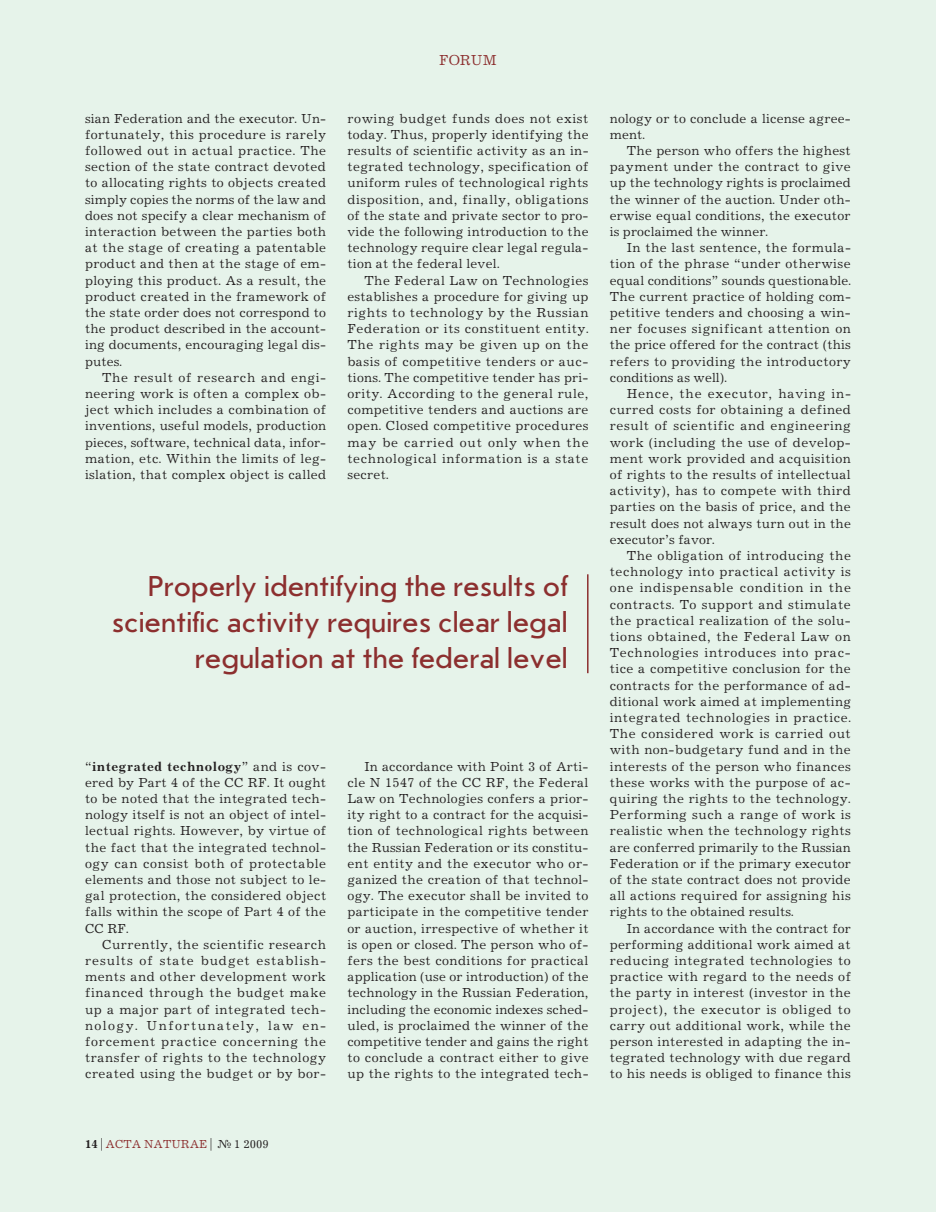
<style>
.page{position:relative;width:936px;height:1212px;background:#fff}
.page>*{position:absolute;margin:0;border:0;box-sizing:border-box;transform-origin:0 0}
.t1{font:30px/36px "Journal Sans C";color:#8c2f2f;text-align:right}
.t2{font:15px "Journal C";color:#8c2f2f}
.t3{font:13.5px/16.2px "Journal C";letter-spacing:.02em;color:#231f20;text-align:justify}
.t4{font:12px "Journal C";color:#8c2f2f}
.s1{font-weight:700}
.s2{font-weight:700;color:#231f20}
.s3{color:#231f20}
</style>
<div class="page">
<div style="left:0;top:0;width:914px;height:1212px;background:#e6f3ea"></div>
<div style="left:914px;top:0;width:21px;height:1212px;background:#e6f3ea"></div>
<hr style="left:587px;top:574px;width:1px;height:99px;background:#8c2f2f">
<p class="t3" style="left:85px;top:110px;width:243px">sian Federation and the executor. Un&shy;fortunately, this procedure is rarely followed out in actual practice. The section of the state contract devoted to allocating rights to objects created simply copies the norms of the law and does not specify a clear mechanism of interaction between the parties both at the stage of creating a patentable product and then at the stage of em&shy;ploying this product. As a result, the product created in the framework of the state order does not correspond to the product described in the account&shy;ing documents, encouraging legal dis&shy;putes.</p>
<p class="t3" style="left:85px;top:370px;width:243px;text-indent:17px">The result of research and engi&shy;neering work is often a complex ob&shy;ject which includes a combination of inventions, useful models, production pieces, software, technical data, infor&shy;mation, etc. Within the limits of leg&shy;islation, that complex object is called</p>
<p class="t2" style="left:439px;top:52px;width:59px">FORUM</p>
<p class="t3" style="left:347px;top:110px;width:243px">rowing budget funds does not exist today. Thus, properly identifying the results of scientific activity as an in&shy;tegrated technology, specification of uniform rules of technological rights disposition, and, finally, obligations of the state and private sector to pro&shy;vide the following introduction to the technology require clear legal regula&shy;tion at the federal level.</p>
<p class="t3" style="left:347px;top:272px;width:243px;text-indent:17px">The Federal Law on Technologies establishes a procedure for giving up rights to technology by the Russian Federation or its constituent entity.<br>The rights may be given up on the basis of competitive tenders or auc&shy;tions. The competitive tender has pri&shy;ority. According to the general rule, competitive tenders and auctions are open. Closed competitive procedures may be carried out only when the technological information is a state secret.</p>
<h1 class="t1" style="left:112px;top:568px;width:457px">Properly identifying the results of scientific activity requires clear legal regulation at the federal level</h1>
<p class="t3" style="left:85px;top:758px;width:243px">“<span class="s1">integrated technology</span>” and is cov&shy;ered by Part 4 of the CC RF. It ought to be noted that the integrated tech&shy;nology itself is not an object of intel&shy;lectual rights. However, by virtue of the fact that the integrated technol&shy;ogy can consist both of protectable elements and those not subject to le&shy;gal protection, the considered object falls within the scope of Part 4 of the CC RF.</p>
<p class="t3" style="left:85px;top:937px;width:243px;text-indent:17px">Currently, the scientific research results of state budget establish&shy;ments and other development work financed through the budget make up a major part of integrated tech&shy;nology. Unfortunately, law en&shy;forcement practice concerning the transfer of rights to the technology created using the budget or by bor-</p>
<p class="t3" style="left:347px;top:758px;width:243px;text-indent:17px">In accordance with Point 3 of Arti&shy;cle N 1547 of the CC RF, the Federal Law on Technologies confers a prior&shy;ity right to a contract for the acquisi&shy;tion of technological rights between the Russian Federation or its constitu&shy;ent entity and the executor who or&shy;ganized the creation of that technol&shy;ogy. The executor shall be invited to participate in the competitive tender or auction, irrespective of whether it is open or closed. The person who of&shy;fers the best conditions for practical application (use or introduction) of the technology in the Russian Federation, including the economic indexes sched&shy;uled, is proclaimed the winner of the competitive tender and gains the right to conclude a contract either to give up the rights to the integrated tech-</p>
<p class="t3" style="left:609px;top:110px;width:242px">nology or to conclude a license agree&shy;ment.</p>
<p class="t3" style="left:609px;top:143px;width:242px;text-indent:17px">The person who offers the highest payment under the contract to give up the technology rights is proclaimed the winner of the auction. Under oth&shy;erwise equal conditions, the executor is proclaimed the winner.</p>
<p class="t3" style="left:609px;top:240px;width:243px;text-indent:17px">In the last sentence, the formula&shy;tion of the phrase “under otherwise equal conditions” sounds questionable.<br>The current practice of holding com&shy;petitive tenders and choosing a win&shy;ner focuses significant attention on the price offered for the contract (this refers to providing the introductory conditions as well).</p>
<p class="t3" style="left:609px;top:386px;width:243px;text-indent:17px">Hence, the executor, having in&shy;curred costs for obtaining a defined result of scientific and engineering work (including the use of develop&shy;ment work provided and acquisition of rights to the results of intellectual activity), has to compete with third parties on the basis of price, and the result does not always turn out in the executor’s favor.</p>
<p class="t3" style="left:609px;top:548px;width:243px;text-indent:17px">The obligation of introducing the technology into practical activity is one indispensable condition in the contracts. To support and stimulate the practical realization of the solu&shy;tions obtained, the Federal Law on Technologies introduces into prac&shy;tice a competitive conclusion for the contracts for the performance of ad&shy;ditional work aimed at implementing integrated technologies in practice.<br>The considered work is carried out with non-budgetary fund and in the interests of the person who finances these works with the purpose of ac&shy;quiring the rights to the technology.<br>Performing such a range of work is realistic when the technology rights are conferred primarily to the Russian Federation or if the primary executor of the state contract does not provide all actions required for assigning his rights to the obtained results.</p>
<p class="t3" style="left:609px;top:920px;width:243px;text-indent:17px">In accordance with the contract for performing additional work aimed at reducing integrated technologies to practice with regard to the needs of the party in interest (investor in the project), the executor is obliged to carry out additional work, while the person interested in adapting the in&shy;tegrated technology with due regard to his needs is obliged to finance this</p>
<p class="t4" style="left:85px;top:1137px;width:185px"><span class="s2">14</span> <span class="s3">|</span> Acta naturae <span class="s3">| № 1 2009</span></p>
</div>
